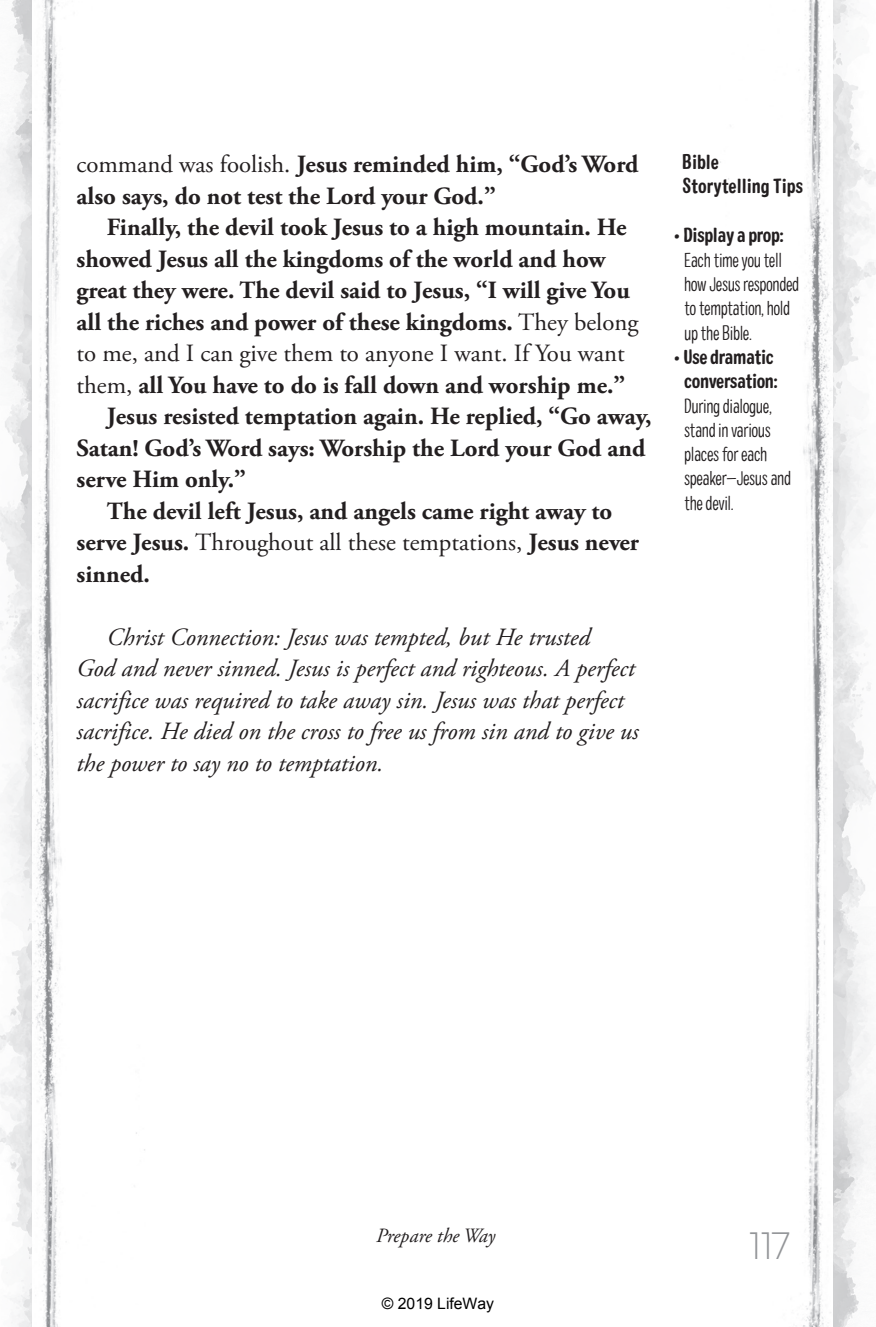
<style>
.page{position:relative;width:876px;height:1327px;background:#fff}
.page>*{position:absolute;margin:0;border:0;box-sizing:border-box;transform-origin:0 0}
.t1{font:200 36px "Antenna";color:#939598}
.t2{font:700 24.75px/31.5px "Adobe Garamond Pro";color:#231f20}
.t3{font:italic 24.75px/31.5px "Adobe Garamond Pro";color:#231f20}
.t4{font:24.75px "Adobe Garamond Pro";color:#231f20}
.t5{font:300 condensed 20.25px/24.3px "Colby";letter-spacing:-.02em;color:#231f20}
.t6{font:20.25px/24.3px "Colby Cd Bld";letter-spacing:-.02em;color:#231f20;text-align:center}
.t7{font:20.25px/24.3px "Colby Cd Bld";color:#231f20}
.t8{font:italic 20.25px "Adobe Garamond Pro";color:#231f20}
.t9{font:15.75px "Arial";color:#000}
.s1{font-weight:400}
.s2{font-weight:700}
</style>
<div class="page">
<img style="left:832px;top:0;width:43px;height:1327px">
<img style="left:720px;top:0;width:112px;height:1327px">
<img style="left:0;top:0;width:33px;height:1327px">
<img style="left:33px;top:0;width:112px;height:1327px">
<svg style="left:869px;top:0;width:6px;height:6px"></svg>
<svg style="left:869px;top:1319px;width:6px;height:8px"></svg>
<p class="t2" style="left:76px;top:149px;width:563px"><span class="s1">command was foolish.</span> Jesus reminded him, “God’s Word also says, do not test the Lord your God.”</p>
<p class="t2" style="left:107px;top:212px;width:521px">Finally, the devil took Jesus to a high mountain. He</p>
<p class="t2" style="left:76px;top:244px;width:530px">showed Jesus all the kingdoms of the world and how</p>
<p class="t2" style="left:76px;top:275px;width:554px">great they were. The devil said to Jesus, “I will give You</p>
<p class="t2" style="left:76px;top:307px;width:563px">all the riches and power of these kingdoms. <span class="s1">They belong</span></p>
<p class="t4" style="left:76px;top:338px;width:549px">to me, and I can give them to anyone I want. If You want</p>
<p class="t2" style="left:76px;top:370px;width:550px"><span class="s1">them,</span> all You have to do is fall down and worship me.”</p>
<p class="t2" style="left:107px;top:401px;width:546px">Jesus resisted temptation again. He replied, “Go away,</p>
<p class="t2" style="left:76px;top:433px;width:570px">Satan! God’s Word says: Worship the Lord your God and</p>
<p class="t2" style="left:76px;top:464px;width:171px">serve Him only.”</p>
<p class="t2" style="left:107px;top:496px;width:507px">The devil left Jesus, and angels came right away to</p>
<p class="t4" style="left:76px;top:528px;width:564px"><span class="s2">serve Jesus.</span> Throughout all these temptations, <span class="s2">Jesus never</span></p>
<p class="t2" style="left:76px;top:559px;width:75px">sinned.</p>
<p class="t3" style="left:76px;top:622px;width:563px;text-indent:30px">Christ Connection: Jesus was tempted, but He trusted<br>God and never sinned. Jesus is perfect and righteous. A perfect sacrifice was required to take away sin. Jesus was that perfect sacrifice. He died on the cross to free us from sin and to give us the power to say no to temptation.</p>
<p class="t7" style="left:682px;top:150px;width:122px">Bible<br>Storytelling Tips</p>
<p class="t6" style="left:674px;top:223px;width:111px">• Display a prop:</p>
<p class="t5" style="left:684px;top:247px;width:117px">Each time you tell how Jesus responded to temptation, hold up the Bible.</p>
<p class="t6" style="left:674px;top:345px;width:105px">• Use dramatic conversation:</p>
<p class="t5" style="left:684px;top:393px;width:108px">During dialogue, stand in various places for each speaker—Jesus and the devil.</p>
<p class="t8" style="left:376px;top:1224px;width:121px">Prepare the Way</p>
<p class="t9" style="left:382px;top:1293px;width:114px">© 2019 LifeWay</p>
<h1 class="t1" style="left:748px;top:1224px;width:42px">117</h1>
</div>
